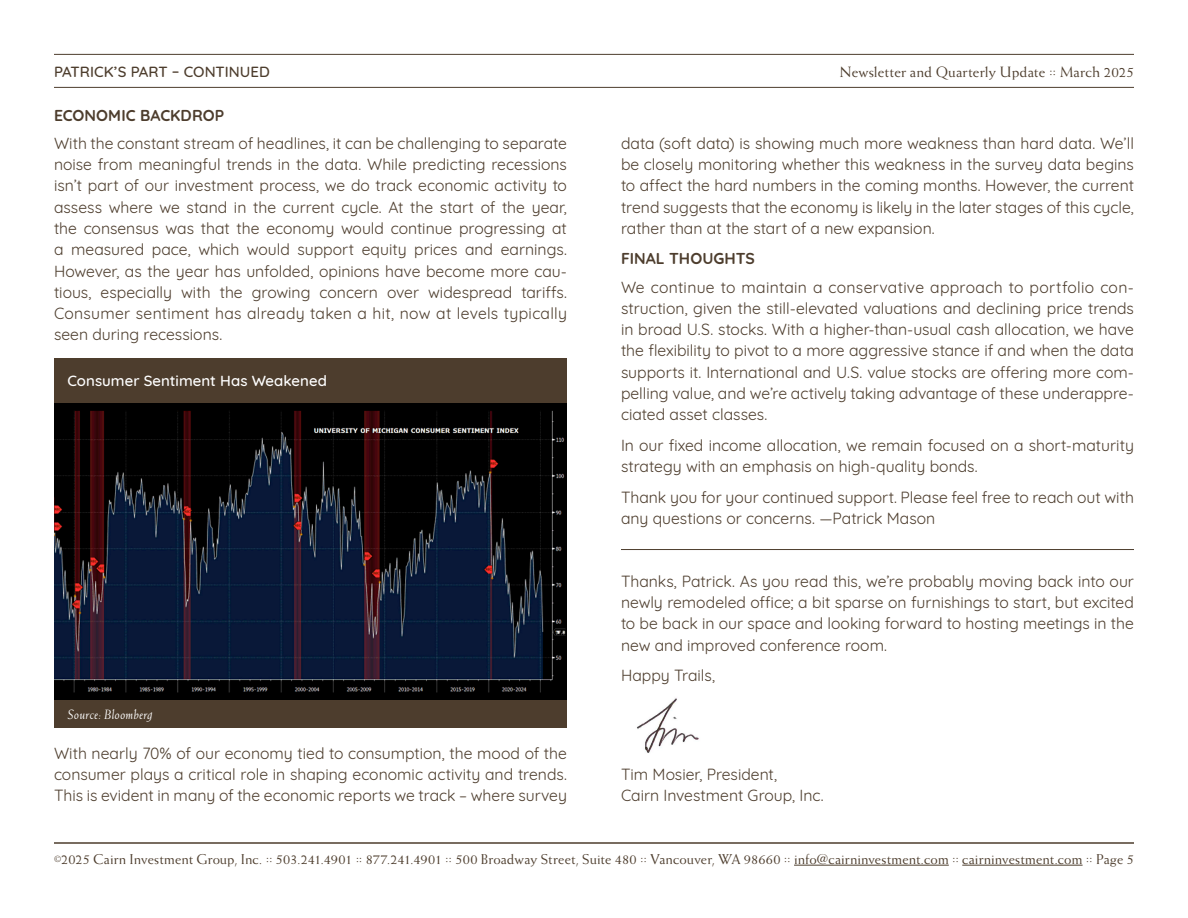
<style>
.page{position:relative;width:1188px;height:918px;background:#fff}
.page>*{position:absolute;margin:0;border:0;box-sizing:border-box;transform-origin:0 0}
.body{font:15.75px/21.3px "Quicksand";color:#4d3d2d;text-align:justify}
.body-2{font:700 15.75px "Quicksand";letter-spacing:.005em;color:#4d3d2d}
.t1{font:15px "Weiss Std";letter-spacing:.005em;color:#4d3d2d}
.graph_titles{font:500 15px "Quicksand";letter-spacing:.005em;color:#fff}
.t2{font:500 15px "Quicksand";letter-spacing:-.005em;color:#4d3d2d}
.t3{font:14.25px "Weiss Std";letter-spacing:.005em;color:#4d3d2d}
.body-3{font:italic 13.5px "Weiss Std";letter-spacing:.015em;color:#fff}
.s1{font-size:9px}
</style>
<div class="page">
<hr style="left:54px;top:54px;width:1080px;height:1px;background:#4d3d2d">
<hr style="left:54px;top:87px;width:1080px;height:1px;background:#4d3d2d">
<hr style="left:794px;top:865px;width:155px;height:1px;background:#4d3d2d">
<hr style="left:962px;top:865px;width:121px;height:1px;background:#4d3d2d">
<hr style="left:54px;top:843px;width:1080px;height:1px;background:#4d3d2d">
<hr style="left:621px;top:549px;width:513px;height:1px;background:#4d3d2d">
<img style="left:54px;top:403px;width:512px;height:297px">
<div style="left:54px;top:358px;width:513px;height:45px;background:#4d3d2d"></div>
<div style="left:54px;top:700px;width:513px;height:28px;background:#4d3d2d"></div>
<img style="left:637px;top:698px;width:62px;height:55px">
<p class="t2" style="left:54px;top:59px;width:217px">PATRICK’S PART – CONTINUED</p>
<p class="body-2" style="left:54px;top:102px;width:172px">ECONOMIC BACKDROP</p>
<p class="body" style="left:54px;top:131px;width:515px">With the constant stream of headlines, it can be challenging to separate noise from meaningful trends in the data. While predicting recessions isn’t part of our investment process, we do track economic activity to assess where we stand in the current cycle. At the start of the year, the consensus was that the economy would continue progressing at a measured pace, which would support equity prices and earnings.<br>However, as the year has unfolded, opinions have become more cau&shy;tious, especially with the growing concern over widespread tariffs.<br>Consumer sentiment has already taken a hit, now at levels typically seen during recessions.</p>
<p class="graph_titles" style="left:68px;top:368px;width:261px">Consumer Sentiment Has Weakened</p>
<p class="body-3" style="left:68px;top:706px;width:87px">Source: Bloomberg</p>
<p class="body" style="left:54px;top:741px;width:515px">With nearly 70% of our economy tied to consumption, the mood of the consumer plays a critical role in shaping economic activity and trends.<br>This is evident in many of the economic reports we track – where survey</p>
<p class="t1" style="left:840px;top:63px;width:296px">Newsletter and Quarterly Update :: March 2025</p>
<p class="body" style="left:621px;top:131px;width:515px">data (soft data) is showing much more weakness than hard data. We’ll be closely monitoring whether this weakness in the survey data begins to affect the hard numbers in the coming months. However, the current trend suggests that the economy is likely in the later stages of this cycle, rather than at the start of a new expansion.</p>
<p class="body-2" style="left:621px;top:246px;width:136px">FINAL THOUGHTS</p>
<p class="body" style="left:621px;top:275px;width:515px">We continue to maintain a conservative approach to portfolio con&shy;struction, given the still-elevated valuations and declining price trends in broad U.S. stocks. With a higher-than-usual cash allocation, we have the flexibility to pivot to a more aggressive stance if and when the data supports it. International and U.S. value stocks are offering more com&shy;pelling value, and we’re actively taking advantage of these underappre&shy;ciated asset classes.</p>
<p class="body" style="left:621px;top:433px;width:514px">In our fixed income allocation, we remain focused on a short-maturity strategy with an emphasis on high-quality bonds.</p>
<p class="body" style="left:621px;top:485px;width:514px">Thank you for your continued support. Please feel free to reach out with any questions or concerns. —Patrick Mason</p>
<p class="body" style="left:621px;top:569px;width:514px">Thanks, Patrick. As you read this, we’re probably moving back into our newly remodeled office; a bit sparse on furnishings to start, but excited to be back in our space and looking forward to hosting meetings in the new and improved conference room.</p>
<p class="body" style="left:621px;top:663px;width:96px">Happy Trails,</p>
<p class="body" style="left:621px;top:762px;width:204px">Tim Mosier, President,<br>Cairn Investment Group, Inc.</p>
<p class="t3" style="left:54px;top:851px;width:1081px"><span class="s1">©</span>2025 Cairn Investment Group, Inc. :: 503.241.4901 :: 877.241.4901 :: 500 Broadway Street, Suite 480 :: Vancouver, WA 98660 :: info@cairninvestment.com :: cairninvestment.com :: Page 5</p>
</div>
